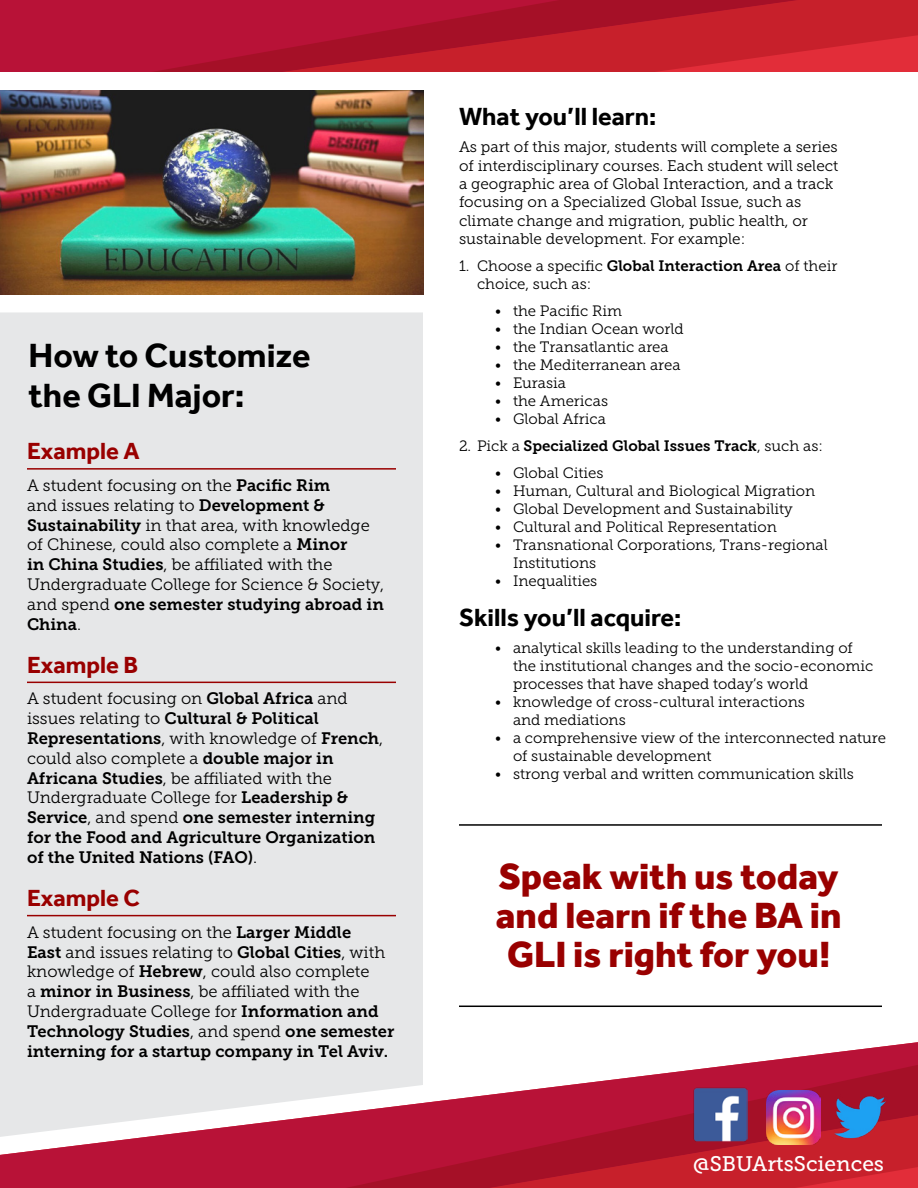
<style>
.page{position:relative;width:918px;height:1188px;background:#fff}
.page>*{position:absolute;margin:0;border:0;box-sizing:border-box;transform-origin:0 0}
.t1{font:800 37.5px/39px "Effra";color:#900;text-align:center}
.t2{font:700 34.5px/40.5px "Effra";color:#000}
.t3{font:700 25.5px "Effra";color:#000}
.t4{font:700 24px "Effra";color:#900}
.t5{font:21px "Museo Slab 500";color:#fff}
.t6{font:16.5px/19.8px "Museo Slab 300";color:#000}
.t7{font:16.5px/19.8px "Museo Slab 700";color:#000}
.t8{font:15.3px/18.3px "Museo Slab 300";color:#000}
.t9{font:15px/18px "Museo Slab 300";color:#000}
.t10{font:15px "Museo Slab 700";color:#000}
.s1{font-family:"Museo Slab 700"}
.s2{font-family:"Museo Slab 300"}
</style>
<div class="page">
<div style="left:0;top:312px;width:423px;height:730px;background:#e6e7e8"></div>
<div style="left:0;top:0;width:152px;height:72px;background:#b81237"></div>
<svg style="left:798px;top:0;width:120px;height:72px;background:#d12530"></svg>
<svg style="left:152px;top:0;width:646px;height:72px;background:#b9172e"></svg>
<img style="left:0;top:90px;width:423px;height:204px">
<hr style="left:27px;top:468px;width:369px;height:2px;background:#900">
<hr style="left:27px;top:682px;width:369px;height:1px;background:#900">
<hr style="left:27px;top:915px;width:369px;height:1px;background:#900">
<svg style="left:0;top:1042px;width:918px;height:146px"></svg>
<svg style="left:345px;top:1065px;width:573px;height:123px;background:#c1374e"></svg>
<img style="left:693px;top:1088px;width:54px;height:54px">
<img style="left:766px;top:1090px;width:54px;height:54px">
<img style="left:833px;top:1090px;width:54px;height:54px">
<hr style="left:459px;top:824px;width:423px;height:2px;background:#000">
<hr style="left:459px;top:1006px;width:423px;height:1px;background:#000">
<h2 class="t2" style="left:28px;top:334px;width:284px">How to Customize the GLI Major:</h2>
<h3 class="t4" style="left:27px;top:437px;width:114px">Example A</h3>
<p class="t6" style="left:27px;top:476px;width:359px">A student focusing on the <span class="s1">Pacific Rim<br></span>and issues relating to <span class="s1">Development &amp; Sustainability</span> in that area, with knowledge of Chinese, could also complete a <span class="s1">Minor<br>in China Studies</span>, be affiliated with the Undergraduate College for Science &amp; Society,</p>
<p class="t7" style="left:27px;top:594px;width:358px"><span class="s2">and spend</span> one semester studying abroad in<br>China<span class="s2">.</span></p>
<h3 class="t4" style="left:27px;top:650px;width:113px">Example B</h3>
<p class="t6" style="left:27px;top:689px;width:322px">A student focusing on <span class="s1">Global Africa</span> and</p>
<p class="t7" style="left:27px;top:709px;width:358px"><span class="s2">issues relating to</span> Cultural &amp; Political<br>Representations<span class="s2">, with knowledge of</span> French<span class="s2">,</span></p>
<p class="t6" style="left:27px;top:748px;width:323px">could also complete a <span class="s1">double major in<br>Africana Studies</span>, be affiliated with the<br>Undergraduate College for <span class="s1">Leadership &amp;</span></p>
<p class="t7" style="left:27px;top:808px;width:350px;text-align:justify">Service<span class="s2">, and spend</span> one semester interning for the Food and Agriculture Organization of the United Nations (FAO)<span class="s2">.</span></p>
<h3 class="t4" style="left:27px;top:884px;width:114px">Example C</h3>
<p class="t6" style="left:27px;top:922px;width:360px">A student focusing on the <span class="s1">Larger Middle East</span> and issues relating to <span class="s1">Global Cities</span>, with knowledge of <span class="s1">Hebrew</span>, could also complete<br>a <span class="s1">minor in Business</span>, be affiliated with the Undergraduate College for <span class="s1">Information and</span></p>
<p class="t7" style="left:27px;top:1021px;width:369px">Technology Studies<span class="s2">, and spend</span> one semester interning for a startup company in Tel Aviv.</p>
<h3 class="t3" style="left:459px;top:101px;width:199px">What you’ll learn:</h3>
<p class="t8" style="left:459px;top:138px;width:381px">As part of this major, students will complete a series of interdisciplinary courses. Each student will select a geographic area of Global Interaction, and a track focusing on a Specialized Global Issue, such as climate change and migration, public health, or sustainable development. For example:</p>
<p class="t9" style="left:477px;top:257px;width:362px;text-indent:-18px">1. Choose a specific <span class="s1">Global Interaction Area</span> of their choice, such as:</p>
<p class="t9" style="left:495px;top:302px;width:129px">• the Pacific Rim</p>
<p class="t9" style="left:495px;top:320px;width:190px">• the Indian Ocean world</p>
<p class="t9" style="left:495px;top:338px;width:175px">• the Transatlantic area</p>
<p class="t9" style="left:495px;top:356px;width:187px">• the Mediterranean area</p>
<p class="t9" style="left:495px;top:374px;width:73px">• Eurasia</p>
<p class="t9" style="left:495px;top:392px;width:115px">• the Americas</p>
<p class="t9" style="left:495px;top:410px;width:112px">• Global Africa</p>
<p class="t10" style="left:459px;top:437px;width:365px"><span class="s2">2. Pick a</span> Specialized Global Issues Track<span class="s2">, such as:</span></p>
<p class="t9" style="left:495px;top:464px;width:110px">• Global Cities</p>
<p class="t9" style="left:495px;top:482px;width:322px">• Human, Cultural and Biological Migration</p>
<p class="t9" style="left:495px;top:500px;width:299px">• Global Development and Sustainability</p>
<p class="t9" style="left:495px;top:518px;width:283px">• Cultural and Political Representation</p>
<p class="t9" style="left:513px;top:536px;width:316px;text-indent:-18px">• Transnational Corporations, Trans-regional<br>Institutions</p>
<p class="t9" style="left:495px;top:572px;width:104px">• Inequalities</p>
<h3 class="t3" style="left:459px;top:602px;width:224px">Skills you’ll acquire:</h3>
<p class="t9" style="left:513px;top:639px;width:362px;text-indent:-18px">• analytical skills leading to the understanding of the institutional changes and the socio-economic processes that have shaped today’s world</p>
<p class="t9" style="left:513px;top:693px;width:293px;text-indent:-18px">• knowledge of cross-cultural interactions and mediations</p>
<p class="t9" style="left:513px;top:729px;width:375px;text-indent:-18px">• a comprehensive view of the interconnected nature of sustainable development</p>
<p class="t9" style="left:495px;top:765px;width:361px">• strong verbal and written communication skills</p>
<h1 class="t1" style="left:496px;top:857px;width:347px">Speak with us today and learn if the BA in<br>GLI is right for you!</h1>
<h3 class="t5" style="left:693px;top:1152px;width:192px">@SBUArtsSciences</h3>
</div>
